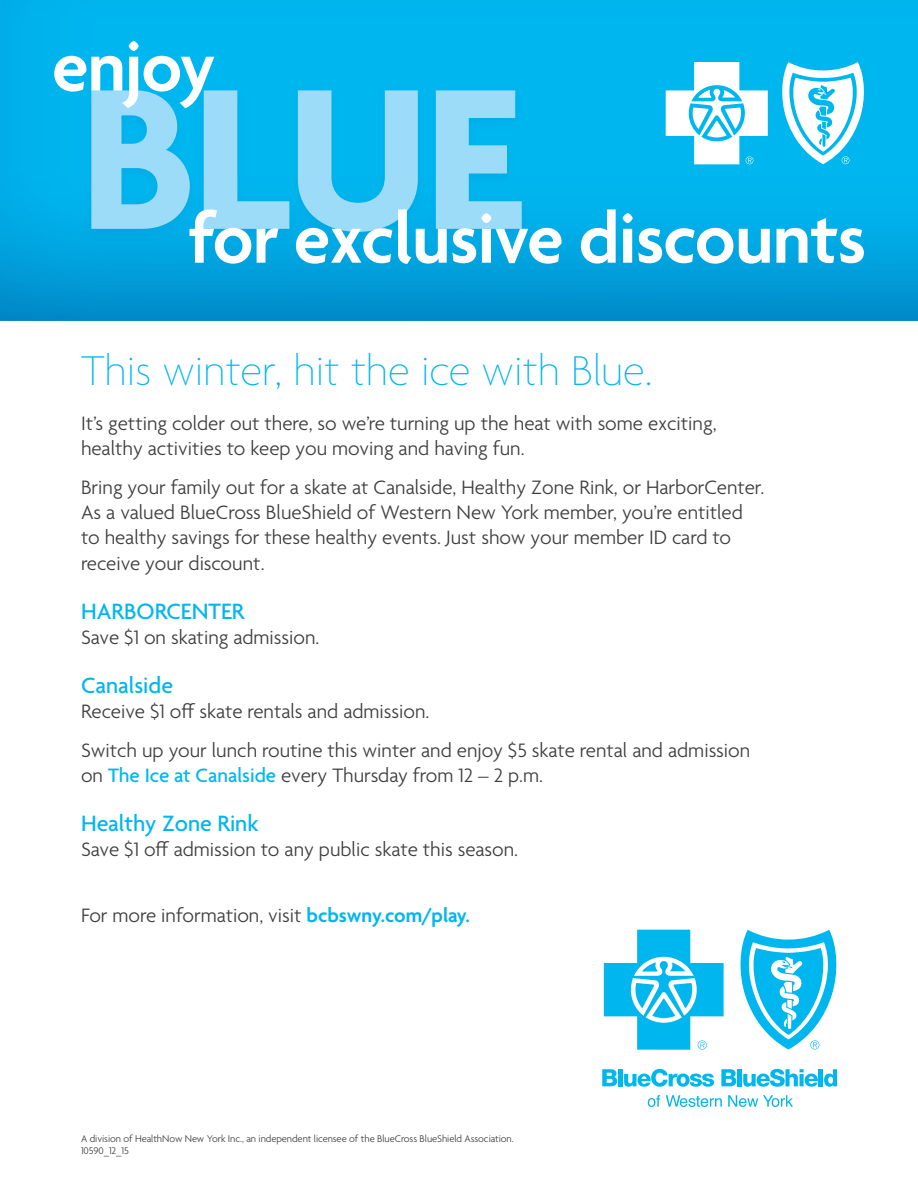
<style>
.page{position:relative;width:918px;height:1188px;background:#fff}
.page>*{position:absolute;margin:0;border:0;box-sizing:border-box;transform-origin:0 0}
.t1{font:100 45px "Agenda";color:#00b6ef}
.t2{font:500 24px "Agenda";color:#00b6ef}
.t3{font:300 21px/25.2px "Agenda";color:#3e3e3f}
.t4{font:300 10.5px "Agenda";letter-spacing:-.005em;color:#3e3e3f}
.s1{font-weight:500;color:#00b6ef}
.s2{font-weight:600;color:#00b6ef}
</style>
<div class="page">
<img style="left:0;top:0;width:918px;height:321px">
<svg style="left:666px;top:62px;width:102px;height:102px"></svg>
<svg style="left:780px;top:62px;width:86px;height:102px"></svg>
<div style="left:83px;top:87px;width:447px;height:158px;background:#00b2ec"></div>
<svg style="left:91px;top:90px;width:431px;height:140px;fill:#9cdcf8"></svg>
<svg style="left:54px;top:41px;width:160px;height:67px"></svg>
<svg style="left:189px;top:209px;width:675px;height:55px"></svg>
<svg style="left:602px;top:1069px;width:15px;height:17px"></svg>
<hr style="left:618px;top:1069px;width:4px;height:17px;background:#00b6ef">
<svg style="left:624px;top:1069px;width:90px;height:18px"></svg>
<svg style="left:721px;top:1069px;width:15px;height:17px"></svg>
<hr style="left:738px;top:1069px;width:4px;height:17px;background:#00b6ef">
<svg style="left:743px;top:1069px;width:75px;height:18px"></svg>
<hr style="left:819px;top:1069px;width:4px;height:17px;background:#00b6ef">
<svg style="left:824px;top:1069px;width:13px;height:18px"></svg>
<svg style="left:604px;top:930px;width:120px;height:120px"></svg>
<svg style="left:740px;top:930px;width:97px;height:120px"></svg>
<svg style="left:648px;top:1095px;width:12px;height:12px"></svg>
<svg style="left:666px;top:1095px;width:56px;height:12px"></svg>
<svg style="left:728px;top:1095px;width:65px;height:12px"></svg>
<p class="t1" style="left:81px;top:346px;width:573px">This winter, hit the ice with Blue.</p>
<p class="t3" style="left:81px;top:412px;width:637px">It’s getting colder out there, so we’re turning up the heat with some exciting, healthy activities to keep you moving and having fun.</p>
<p class="t3" style="left:81px;top:476px;width:685px">Bring your family out for a skate at Canalside, Healthy Zone Rink, or HarborCenter.</p>
<p class="t3" style="left:81px;top:501px;width:663px">As a valued BlueCross BlueShield of Western New York member, you’re entitled to healthy savings for these healthy events. Just show your member ID card to receive your discount.</p>
<p class="t2" style="left:81px;top:598px;width:165px">HARBORCENTER</p>
<p class="t3" style="left:81px;top:626px;width:240px">Save $1 on skating admission.</p>
<p class="t2" style="left:81px;top:672px;width:94px">Canalside</p>
<p class="t3" style="left:81px;top:700px;width:350px">Receive $1 off skate rentals and admission.</p>
<p class="t3" style="left:81px;top:739px;width:671px">Switch up your lunch routine this winter and enjoy $5 skate rental and admission on <span class="s1">The Ice at Canalside</span> every Thursday from 12 – 2 p.m.</p>
<p class="t2" style="left:81px;top:810px;width:179px">Healthy Zone Rink</p>
<p class="t3" style="left:81px;top:838px;width:439px">Save $1 off admission to any public skate this season.</p>
<p class="t3" style="left:81px;top:904px;width:390px">For more information, visit <span class="s2">bcbswny.com/play.</span></p>
<p class="t4" style="left:81px;top:1132px;width:434px">A division of HealthNow New York Inc., an independent licensee of the BlueCross BlueShield Association.</p>
<p class="t4" style="left:81px;top:1144px;width:49px">10590_12_15</p>
</div>
